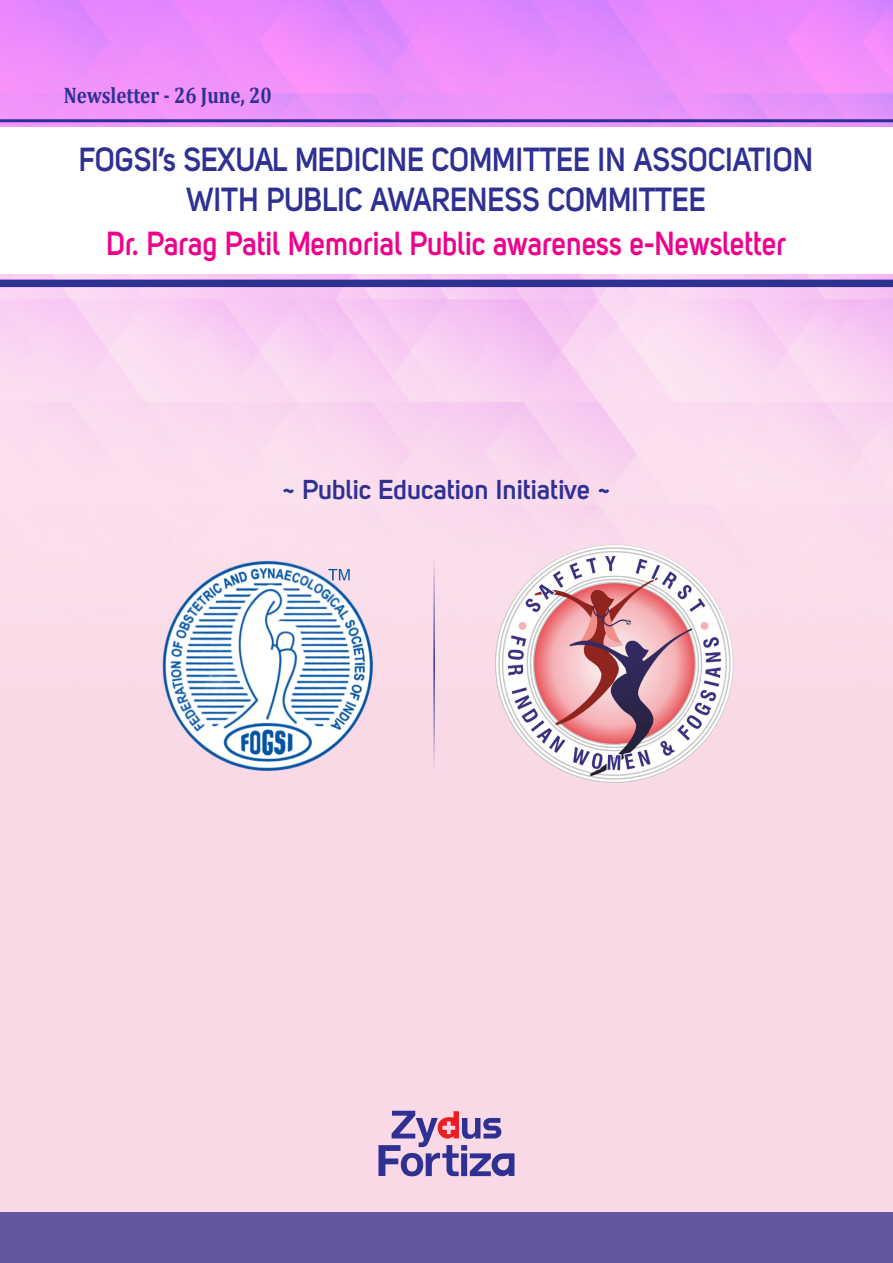
<style>
.page{position:relative;width:893px;height:1263px;background:#fad9e7}
.page>*{position:absolute;margin:0;border:0;box-sizing:border-box;transform-origin:0 0}
.t1{font:700 33px/39.6px "Uni Sans Semi";color:#2e3092;text-align:center;scale:.9 1}
.t2{font:700 33px "Uni Sans Semi";letter-spacing:-.005em;color:#ed028c;scale:.9 1}
.t3{font:700 27px "Uni Sans Semi";color:#2e3092}
.t4{font:700 22.5px "Cambria";color:#2e3092;scale:.85 1}
</style>
<div class="page">
<img style="left:0;top:0;width:893px;height:707px">
<div style="left:0;top:1212px;width:893px;height:51px;background:#62569e"></div>
<div style="left:0;top:128px;width:893px;height:146px;background:#fff"></div>
<hr style="left:0;top:119px;width:893px;height:3px;background:#2e3092">
<div style="left:0;top:280px;width:893px;height:7px;background:#2e3092"></div>
<img style="left:495px;top:545px;width:238px;height:238px;border-radius:119px">
<img style="left:160px;top:555px;width:218px;height:216px">
<hr style="left:433px;top:556px;width:2px;height:216px;background:#2e3092">
<svg style="left:378px;top:1111px;width:136px;height:65px"></svg>
<p class="t4" style="left:64px;top:81px;width:246px">Newsletter - 26 June, 20</p>
<p class="t1" style="left:79px;top:140px;width:817px">FOGSI’s SEXUAL MEDICINE COMMITTEE IN ASSOCIATION<br>WITH PUBLIC AWARENESS COMMITTEE</p>
<p class="t2" style="left:107px;top:223px;width:757px">Dr. Parag Patil Memorial Public awareness e-Newsletter</p>
<p class="t3" style="left:282px;top:473px;width:330px">~ Public Education Initiative ~</p>
</div>
